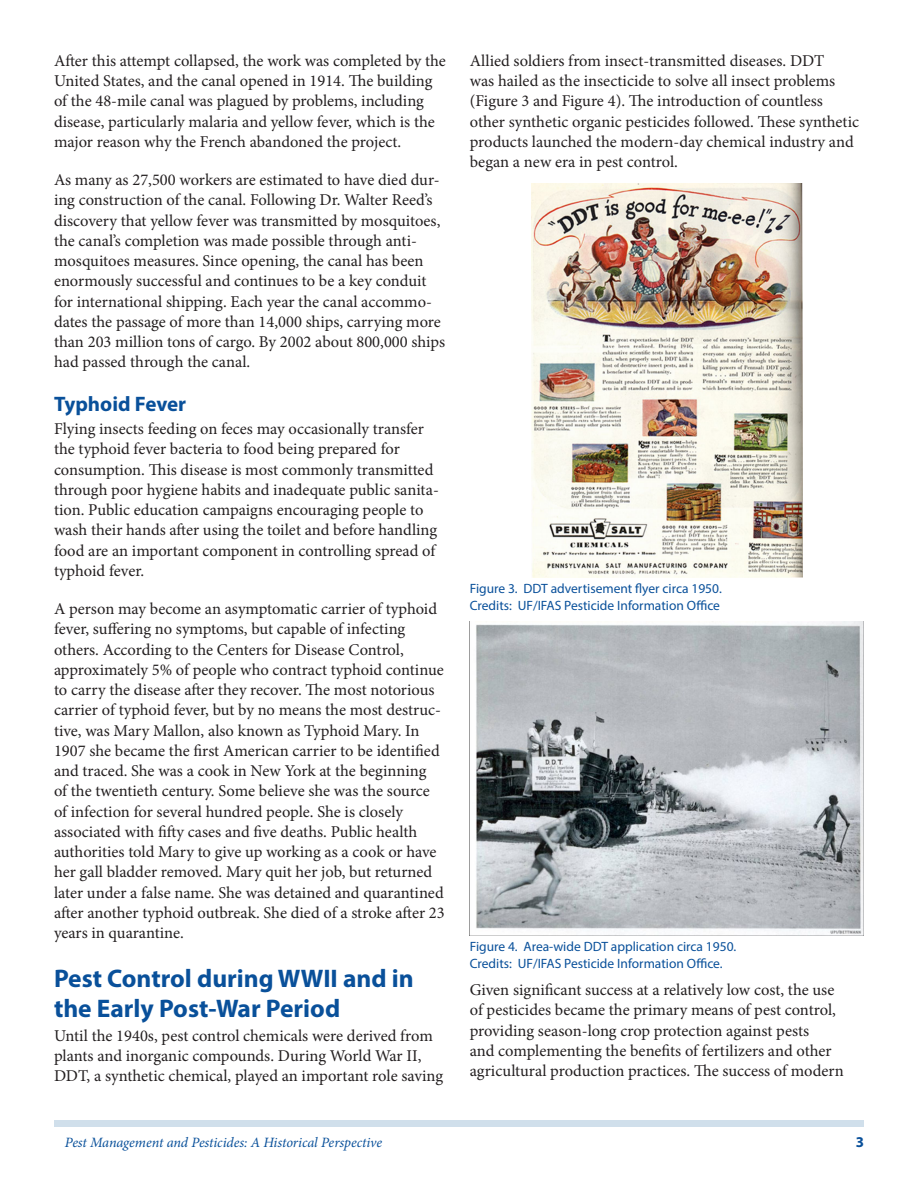
<style>
.page{position:relative;width:918px;height:1188px;background:#fff}
.page>*{position:absolute;margin:0;border:0;box-sizing:border-box;transform-origin:0 0}
.SectionHeading0{font:700 25.5px/30.6px "Myriad Pro";color:#09509a}
.SectionHeading1{font:700 21px "Myriad Pro";color:#09509a}
.Paragraph{font:16.5px/20.2px "Minion Pro";color:#231f20}
.t1{font:700 15px "Myriad Pro";color:#09509a}
.RunningTitleItalics{font:italic 14.25px "Minion Pro";letter-spacing:-.01em;color:#09509a}
.FigureCaption{font:13.5px "Myriad Pro";color:#09509a}
</style>
<div class="page">
<div style="left:54px;top:1120px;width:810px;height:7px;background:#d0dfeb"></div>
<img style="left:531px;top:183px;width:271px;height:394px">
<img style="left:470px;top:622px;width:394px;height:314px">
<p class="Paragraph" style="left:54px;top:51px;width:394px">After this attempt collapsed, the work was completed by the United States, and the canal opened in 1914. The building of the 48-mile canal was plagued by problems, including disease, particularly malaria and yellow fever, which is the major reason why the French abandoned the project.</p>
<p class="Paragraph" style="left:54px;top:170px;width:393px">As many as 27,500 workers are estimated to have died dur&shy;ing construction of the canal. Following Dr. Walter Reed’s discovery that yellow fever was transmitted by mosquitoes, the canal’s completion was made possible through anti&shy;mosquitoes measures. Since opening, the canal has been enormously successful and continues to be a key conduit for international shipping. Each year the canal accommo&shy;dates the passage of more than 14,000 ships, carrying more than 203 million tons of cargo. By 2002 about 800,000 ships had passed through the canal.</p>
<p class="SectionHeading1" style="left:54px;top:390px;width:134px">Typhoid Fever</p>
<p class="Paragraph" style="left:54px;top:419px;width:386px">Flying insects feeding on feces may occasionally transfer the typhoid fever bacteria to food being prepared for consumption. This disease is most commonly transmitted through poor hygiene habits and inadequate public sanita&shy;tion. Public education campaigns encouraging people to wash their hands after using the toilet and before handling food are an important component in controlling spread of typhoid fever.</p>
<p class="Paragraph" style="left:54px;top:599px;width:392px">A person may become an asymptomatic carrier of typhoid fever, suffering no symptoms, but capable of infecting others. According to the Centers for Disease Control, approximately 5% of people who contract typhoid continue to carry the disease after they recover. The most notorious carrier of typhoid fever, but by no means the most destruc&shy;tive, was Mary Mallon, also known as Typhoid Mary. In 1907 she became the first American carrier to be identified and traced. She was a cook in New York at the beginning<br>of the twentieth century. Some believe she was the source of infection for several hundred people. She is closely associated with fifty cases and five deaths. Public health authorities told Mary to give up working as a cook or have her gall bladder removed. Mary quit her job, but returned later under a false name. She was detained and quarantined after another typhoid outbreak. She died of a stroke after 23 years in quarantine.</p>
<p class="SectionHeading0" style="left:54px;top:962px;width:361px">Pest Control during WWII and in the Early Post-War Period</p>
<p class="Paragraph" style="left:54px;top:1026px;width:391px">Until the 1940s, pest control chemicals were derived from plants and inorganic compounds. During World War II,<br>DDT, a synthetic chemical, played an important role saving</p>
<p class="Paragraph" style="left:470px;top:51px;width:391px">Allied soldiers from insect-transmitted diseases. DDT<br>was hailed as the insecticide to solve all insect problems (Figure 3 and Figure 4). The introduction of countless other synthetic organic pesticides followed. These synthetic products launched the modern-day chemical industry and began a new era in pest control.</p>
<p class="FigureCaption" style="left:470px;top:580px;width:254px">Figure 3. DDT advertisement flyer circa 1950.</p>
<p class="FigureCaption" style="left:470px;top:597px;width:252px">Credits: UF/IFAS Pesticide Information Office</p>
<p class="FigureCaption" style="left:470px;top:938px;width:268px">Figure 4. Area-wide DDT application circa 1950.</p>
<p class="FigureCaption" style="left:470px;top:955px;width:254px">Credits: UF/IFAS Pesticide Information Office.</p>
<p class="Paragraph" style="left:470px;top:980px;width:375px">Given significant success at a relatively low cost, the use of pesticides became the primary means of pest control, providing season-long crop protection against pests<br>and complementing the benefits of fertilizers and other agricultural production practices. The success of modern</p>
<p class="RunningTitleItalics" style="left:65px;top:1133px;width:319px">Pest Management and Pesticides: A Historical Perspective</p>
<p class="t1" style="left:856px;top:1133px;width:10px">3</p>
</div>
